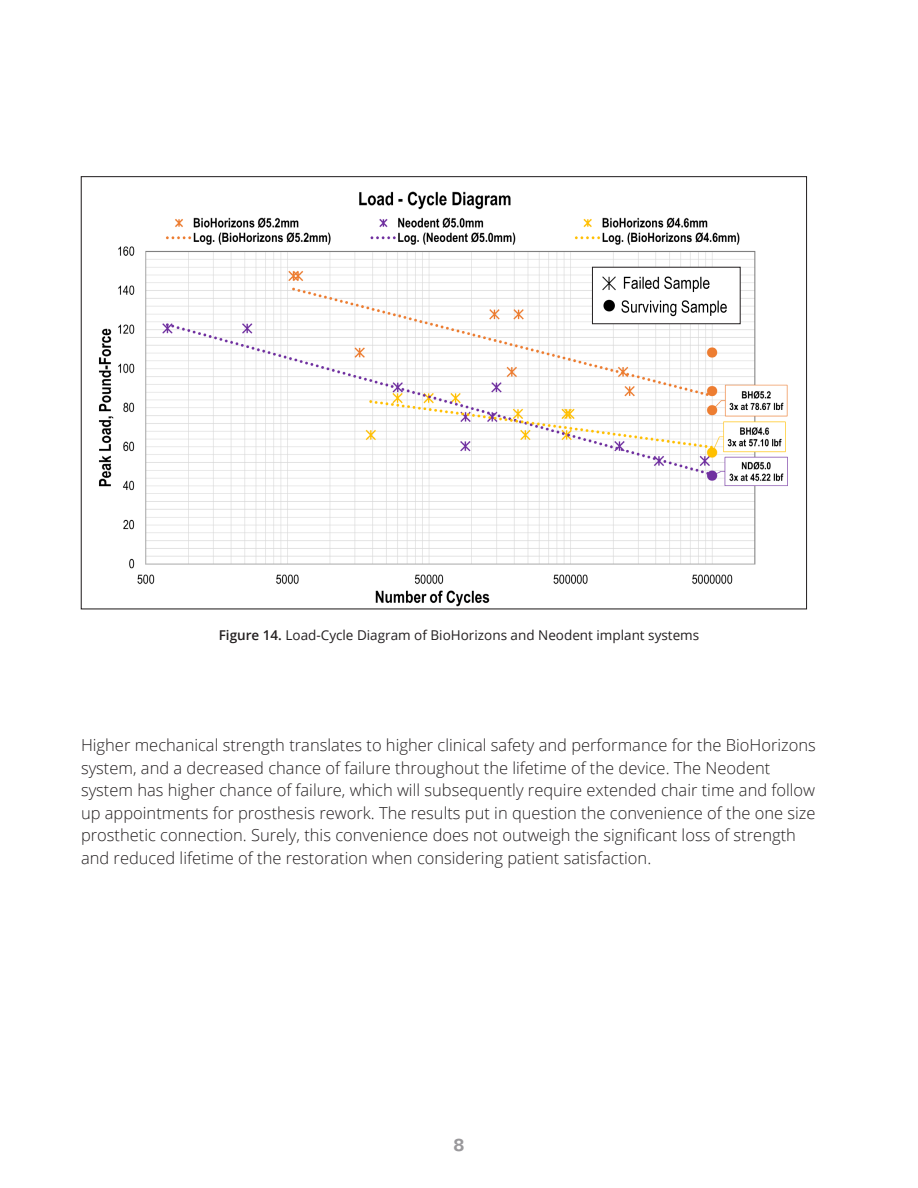
<style>
.page{position:relative;width:918px;height:1188px;background:#fff}
.page>*{position:absolute;margin:0;border:0;box-sizing:border-box;transform-origin:0 0}
.t1{font:700 18px "Mixage ITC Std";color:#99989b}
.t2{font:300 16.5px/22.5px "Open Sans";color:#231f20}
.t3{font:13.5px "Open Sans";color:#231f20}
.s1{font-weight:600}
</style>
<div class="page">
<img style="left:99px;top:191px;width:689px;height:416px">
<div style="left:592px;top:267px;width:148px;height:57px;background:#fff"></div>
<div style="left:592px;top:267px;width:149px;height:57px;border:1px solid #231f20"></div>
<img style="left:602px;top:276px;width:125px;height:41px">
<p class="t3" style="left:219px;top:626px;width:482px"><span class="s1">Figure 14.</span> Load-Cycle Diagram of BioHorizons and Neodent implant systems</p>
<p class="t2" style="left:81px;top:734px;width:736px">Higher mechanical strength translates to higher clinical safety and performance for the BioHorizons system, and a decreased chance of failure throughout the lifetime of the device. The Neodent system has higher chance of failure, which will subsequently require extended chair time and follow up appointments for prosthesis rework. The results put in question the convenience of the one size prosthetic connection. Surely, this convenience does not outweigh the significant loss of strength and reduced lifetime of the restoration when considering patient satisfaction.</p>
<p class="t1" style="left:454px;top:1135px;width:12px">8</p>
</div>
